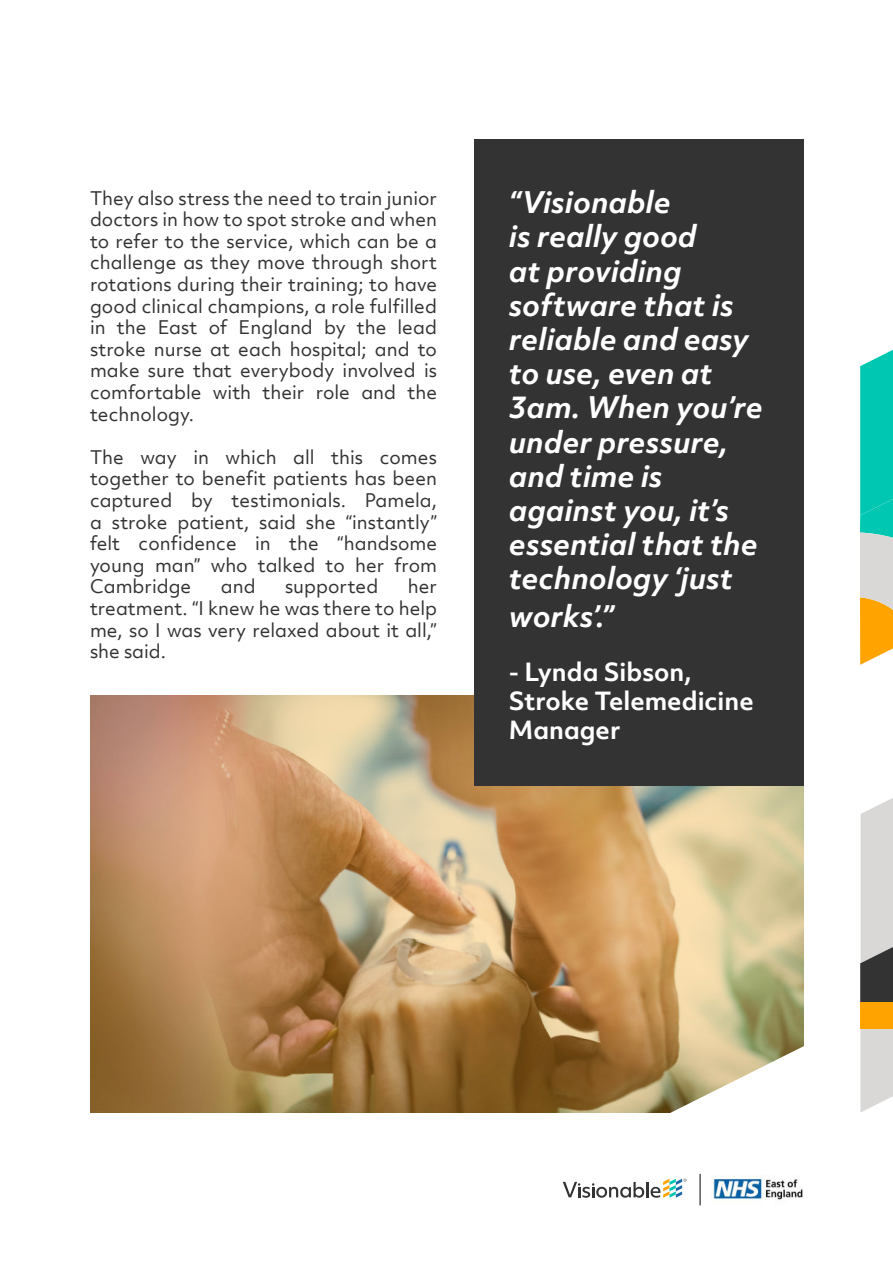
<style>
.page{position:relative;width:893px;height:1263px;background:#fff}
.page>*{position:absolute;margin:0;border:0;box-sizing:border-box;transform-origin:0 0}
.t1{font:italic 700 28.5px/34.2px "Objektiv Mk 2";color:#fff}
.t2{font:700 24px/28.8px "Objektiv Mk 2";color:#fff}
.t3{font:18px/21.6px "Objektiv Mk 2";color:#333;text-align:justify}
</style>
<div class="page">
<img style="left:713px;top:1177px;width:91px;height:23px">
<svg style="left:563px;top:1179px;width:123px;height:19px"></svg>
<hr style="left:700px;top:1174px;width:1px;height:31px;background:#000">
<img style="left:90px;top:695px;width:714px;height:417px">
<div style="left:474px;top:139px;width:330px;height:646px;background:#333"></div>
<svg style="left:602px;top:1019px;width:202px;height:94px"></svg>
<svg style="left:860px;top:798px;width:33px;height:314px;background:#c0bfbd"></svg>
<div style="left:860px;top:1002px;width:33px;height:26px;background:#ffa300"></div>
<svg style="left:860px;top:349px;width:33px;height:316px;background:#69c79f"></svg>
<p class="t3" style="left:90px;top:189px;width:349px">They also stress the need to train junior doctors in how to spot stroke and when to refer to the service, which can be a challenge as they move through short rotations during their training; to have good clinical champions, a role fulfilled in the East of England by the lead stroke nurse at each hospital; and to make sure that everybody involved is comfortable with their role and the technology.</p>
<p class="t3" style="left:90px;top:448px;width:349px">The way in which all this comes together to benefit patients has been captured by testimonials. Pamela, a stroke patient, said she “instantly” felt confidence in the “handsome young man” who talked to her from Cambridge</p>
<p class="t3" style="left:90px;top:577px;width:349px;text-indent:318px">her treatment. “I knew he was there to help me, so I was very relaxed about it all,” she said.</p>
<p class="t3" style="left:221px;top:577px;width:36px">and</p>
<p class="t3" style="left:285px;top:577px;width:95px">supported</p>
<h1 class="t1" style="left:509px;top:188px;width:255px">“Visionable<br>is really good<br>at providing software that is reliable and easy to use, even at<br>3am. When you’re under pressure, and time is against you, it’s essential that the technology ‘just</h1>
<h1 class="t1" style="left:509px;top:602px;width:106px">works’.”</h1>
<h2 class="t2" style="left:509px;top:660px;width:246px">- Lynda Sibson,<br>Stroke Telemedicine<br>Manager</h2>
</div>
